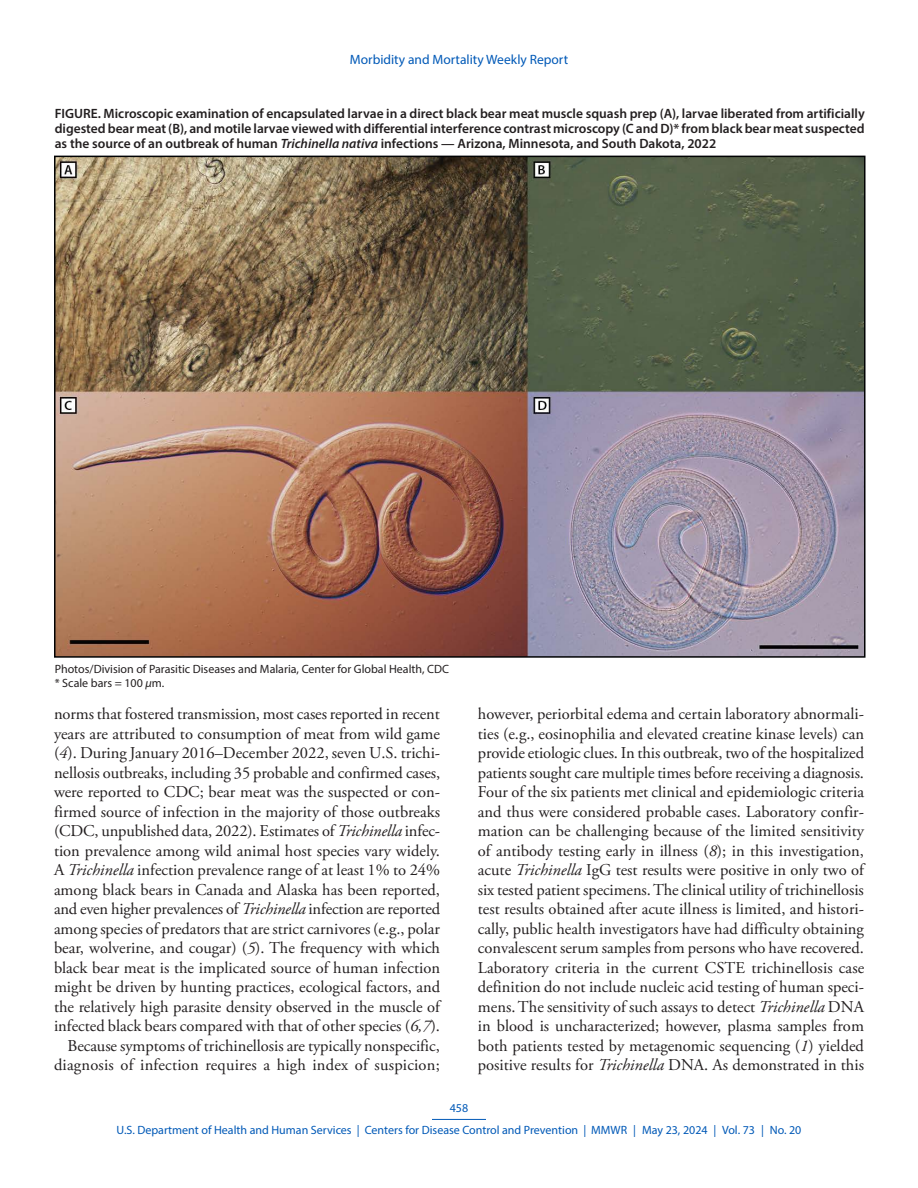
<style>
.page{position:relative;width:918px;height:1188px;background:#fff}
.page>*{position:absolute;margin:0;border:0;box-sizing:border-box;transform-origin:0 0}
.Paragraph{font:16.5px/19.5px "Adobe Garamond Pro";color:#231f20;text-align:justify}
.Figure_Title{font:600 13.5px/15px "Myriad Pro";color:#231f20;text-align:justify}
.t1{font:13.5px "Myriad Pro";color:#0059b7}
.t2{font:12px/21.8px "Myriad Pro";color:#0059b7;text-align:center}
._8pt_footnote_supports_indent_1{font:12px "Myriad Pro";color:#231f20}
.s1{font-style:italic}
</style>
<div class="page">
<hr style="left:432px;top:1119px;width:54px;height:1px;background:#0059b7">
<img style="left:57px;top:159px;width:806px;height:496px">
<p class="t1" style="left:350px;top:51px;width:220px">Morbidity and Mortality Weekly Report</p>
<p class="Figure_Title" style="left:55px;top:106px;width:812px">FIGURE. Microscopic examination of encapsulated larvae in a direct black bear meat muscle squash prep (A), larvae liberated from artificially digested bear meat (B), and motile larvae viewed with differential interference contrast microscopy (C and D)* from black bear meat suspected as the source of an outbreak of human <span class="s1">Trichinella nativa</span> infections — Arizona, Minnesota, and South Dakota, 2022</p>
<p class="_8pt_footnote_supports_indent_1" style="left:55px;top:662px;width:396px">Photos/Division of Parasitic Diseases and Malaria, Center for Global Health, CDC</p>
<p class="_8pt_footnote_supports_indent_1" style="left:55px;top:675px;width:111px">* Scale bars = 100 <span class="s1">µ</span>m.</p>
<p class="Paragraph" style="left:54px;top:705px;width:388px">norms that fostered transmission, most cases reported in recent years are attributed to consumption of meat from wild game (<span class="s1">4</span>). During January 2016–December 2022, seven U.S. trichi&shy;nellosis outbreaks, including 35 probable and confirmed cases, were reported to CDC; bear meat was the suspected or con&shy;firmed source of infection in the majority of those outbreaks (CDC, unpublished data, 2022). Estimates of <span class="s1">Trichinella</span> infec&shy;tion prevalence among wild animal host species vary widely.<br>A <span class="s1">Trichinella</span> infection prevalence range of at least 1% to 24% among black bears in Canada and Alaska has been reported, and even higher prevalences of <span class="s1">Trichinella</span> infection are reported among species of predators that are strict carnivores (e.g., polar bear, wolverine, and cougar) (<span class="s1">5</span>). The frequency with which black bear meat is the implicated source of human infection might be driven by hunting practices, ecological factors, and the relatively high parasite density observed in the muscle of infected black bears compared with that of other species (<span class="s1">6,7</span>).</p>
<p class="Paragraph" style="left:54px;top:1036px;width:387px;text-align:right">Because symptoms of trichinellosis are typically nonspecific, diagnosis of infection requires a high index of suspicion;</p>
<p class="Paragraph" style="left:478px;top:705px;width:388px">however, periorbital edema and certain laboratory abnormali&shy;ties (e.g., eosinophilia and elevated creatine kinase levels) can provide etiologic clues. In this outbreak, two of the hospitalized patients sought care multiple times before receiving a diagnosis.<br>Four of the six patients met clinical and epidemiologic criteria and thus were considered probable cases. Laboratory confir&shy;mation can be challenging because of the limited sensitivity of antibody testing early in illness (<span class="s1">8</span>); in this investigation, acute <span class="s1">Trichinella</span> IgG test results were positive in only two of six tested patient specimens. The clinical utility of trichinellosis test results obtained after acute illness is limited, and histori&shy;cally, public health investigators have had difficulty obtaining convalescent serum samples from persons who have recovered.<br>Laboratory criteria in the current CSTE trichinellosis case definition do not include nucleic acid testing of human speci&shy;mens. The sensitivity of such assays to detect <span class="s1">Trichinella</span> DNA in blood is uncharacterized; however, plasma samples from both patients tested by metagenomic sequencing (<span class="s1">1</span>) yielded positive results for <span class="s1">Trichinella</span> DNA. As demonstrated in this</p>
<p class="t2" style="left:117px;top:1097px;width:686px">458<br>U.S. Department of Health and Human Services | Centers for Disease Control and Prevention | MMWR | May 23, 2024 | Vol. 73 | No. 20</p>
</div>
